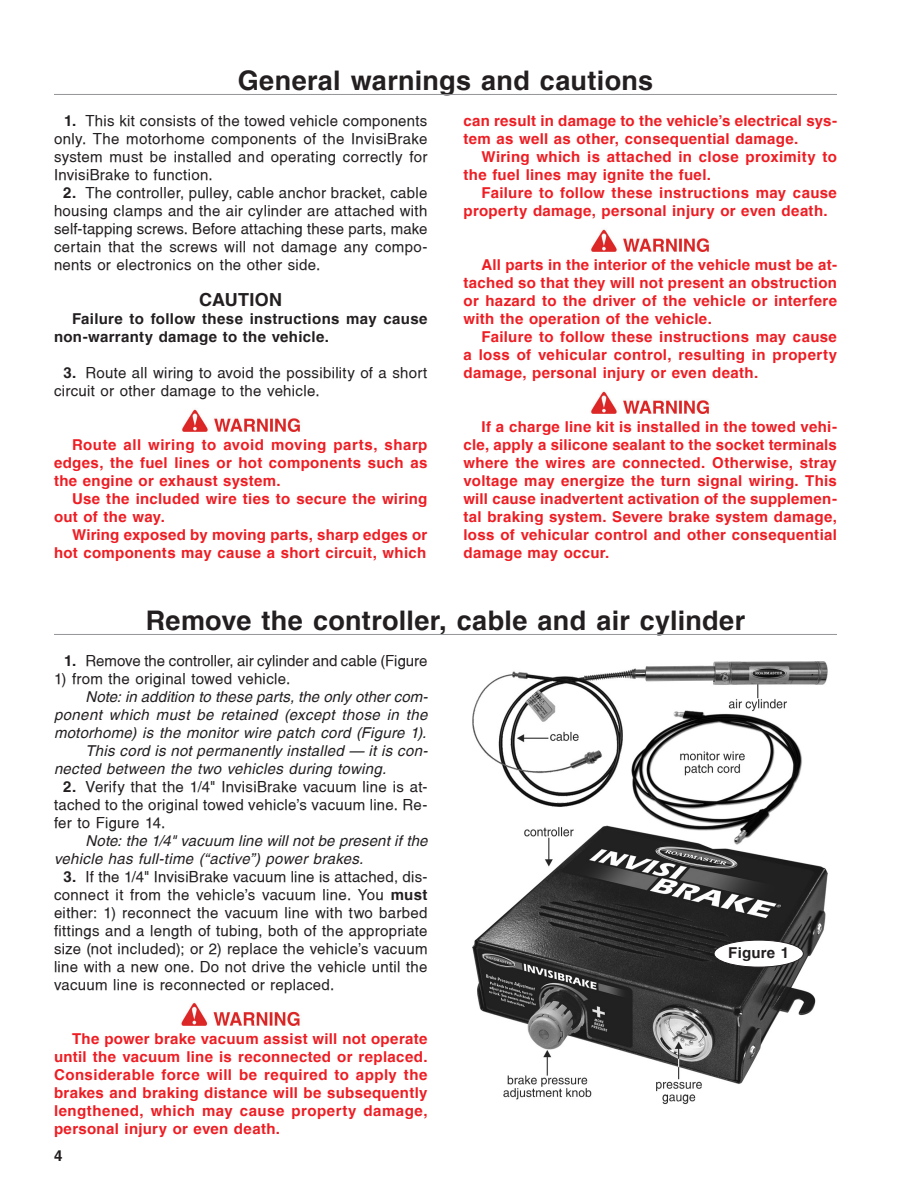
<style>
.page{position:relative;width:918px;height:1188px;background:#fff}
.page>*{position:absolute;margin:0;border:0;box-sizing:border-box;transform-origin:0 0}
.t1{font:700 27px "Switzerland";letter-spacing:.01em;color:#231f20}
.t2{font:700 18px "Switzerland";letter-spacing:.015em;color:#231f20}
.t3{font:700 15px/18px "Switzerland";letter-spacing:.02em;color:#ee1d23;text-align:justify}
.t4{font:15px/18px "Switzerland";letter-spacing:.015em;color:#231f20;text-align:justify}
.t5{font:italic 15px/18px "Switzerland";letter-spacing:.015em;color:#231f20}
.t6{font:700 15px/18px "Switzerland";letter-spacing:.02em;color:#231f20}
.s1{font-weight:700}
</style>
<div class="page">
<img style="left:472px;top:661px;width:356px;height:444px">
<hr style="left:54px;top:634px;width:783px;height:1px;background:#939598">
<img style="left:181px;top:1002px;width:119px;height:24px">
<div style="left:714px;top:940px;width:89px;height:27px;background:#fff;border-radius:50%"></div>
<div style="left:714px;top:940px;width:90px;height:28px;border:1px solid #231f20;border-radius:50%"></div>
<hr style="left:54px;top:94px;width:783px;height:1px;background:#939598">
<img style="left:591px;top:229px;width:118px;height:23px">
<img style="left:182px;top:409px;width:118px;height:23px">
<img style="left:591px;top:391px;width:118px;height:23px">
<p class="t1" style="left:238px;top:64px;width:417px">General warnings and cautions</p>
<p class="t4" style="left:54px;top:112px;width:375px;text-indent:10px"><span class="s1">1.</span> This kit consists of the towed vehicle components only. The motorhome components of the InvisiBrake system must be installed and operating correctly for InvisiBrake to function.</p>
<p class="t4" style="left:54px;top:184px;width:375px;text-indent:9px"><span class="s1">2.</span> The controller, pulley, cable anchor bracket, cable housing clamps and the air cylinder are attached with self-tapping screws. Before attaching these parts, make certain that the screws will not damage any compo&shy;nents or electronics on the other side.</p>
<p class="t2" style="left:199px;top:289px;width:84px">CAUTION</p>
<p class="t6" style="left:54px;top:310px;width:375px;text-indent:18px">Failure to follow these instructions may cause non-warranty damage to the vehicle.</p>
<p class="t4" style="left:54px;top:364px;width:375px;text-indent:9px"><span class="s1">3.</span> Route all wiring to avoid the possibility of a short circuit or other damage to the vehicle.</p>
<p class="t3" style="left:54px;top:436px;width:375px;text-indent:18px">Route all wiring to avoid moving parts, sharp edges, the fuel lines or hot components such as the engine or exhaust system.</p>
<p class="t3" style="left:54px;top:490px;width:375px;text-indent:18px">Use the included wire ties to secure the wiring out of the way.</p>
<p class="t3" style="left:54px;top:526px;width:375px;text-align:right">Wiring exposed by moving parts, sharp edges or hot components may cause a short circuit, which</p>
<p class="t3" style="left:464px;top:112px;width:375px">can result in damage to the vehicle's electrical sys&shy;tem as well as other, consequential damage.</p>
<p class="t3" style="left:464px;top:148px;width:375px;text-indent:18px">Wiring which is attached in close proximity to the fuel lines may ignite the fuel.</p>
<p class="t3" style="left:464px;top:184px;width:375px;text-indent:18px">Failure to follow these instructions may cause property damage, personal injury or even death.</p>
<p class="t3" style="left:464px;top:256px;width:375px;text-indent:18px">All parts in the interior of the vehicle must be at&shy;tached so that they will not present an obstruction or hazard to the driver of the vehicle or interfere with the operation of the vehicle.</p>
<p class="t3" style="left:464px;top:328px;width:375px;text-indent:18px">Failure to follow these instructions may cause a loss of vehicular control, resulting in property damage, personal injury or even death.</p>
<p class="t3" style="left:464px;top:418px;width:375px;text-indent:18px">If a charge line kit is installed in the towed vehi&shy;cle, apply a silicone sealant to the socket terminals where the wires are connected. Otherwise, stray voltage may energize the turn signal wiring. This will cause inadvertent activation of the supplemen&shy;tal braking system. Severe brake system damage, loss of vehicular control and other consequential damage may occur.</p>
<p class="t1" style="left:146px;top:604px;width:601px">Remove the controller, cable and air cylinder</p>
<p class="t4" style="left:64px;top:652px;width:365px"><span class="s1">1.</span> Remove the controller, air cylinder and cable (Figure</p>
<p class="t4" style="left:54px;top:670px;width:238px">1) from the original towed vehicle.</p>
<p class="t5" style="left:54px;top:688px;width:375px;text-align:justify;text-indent:32px">Note: in addition to these parts, the only other com&shy;ponent which must be retained (except those in the motorhome) is the monitor wire patch cord (Figure 1).</p>
<p class="t5" style="left:54px;top:742px;width:375px;text-indent:32px">This cord is not permanently installed — it is con&shy;nected between the two vehicles during towing.</p>
<p class="t4" style="left:54px;top:778px;width:375px;text-indent:9px"><span class="s1">2.</span> Verify that the 1/4" InvisiBrake vacuum line is at&shy;tached to the original towed vehicle's vacuum line. Re&shy;fer to Figure 14.</p>
<p class="t5" style="left:54px;top:832px;width:375px;text-indent:32px">Note: the 1/4" vacuum line will not be present if the vehicle has full-time (“active”) power brakes.</p>
<p class="t4" style="left:54px;top:868px;width:375px;text-indent:9px"><span class="s1">3.</span> If the 1/4" InvisiBrake vacuum line is attached, dis&shy;connect it from the vehicle's vacuum line. You <span class="s1">must </span>either: 1) reconnect the vacuum line with two barbed fittings and a length of tubing, both of the appropriate size (not included); or 2) replace the vehicle's vacuum line with a new one. Do not drive the vehicle until the vacuum line is reconnected or replaced.</p>
<p class="t3" style="left:54px;top:1029px;width:375px;text-indent:18px">The power brake vacuum assist will not operate until the vacuum line is reconnected or replaced.<br>Considerable force will be required to apply the brakes and braking distance will be subsequently lengthened, which may cause property damage, personal injury or even death.</p>
<p class="t6" style="left:54px;top:1147px;width:10px">4</p>
<p class="t6" style="left:728px;top:944px;width:62px">Figure 1</p>
</div>
